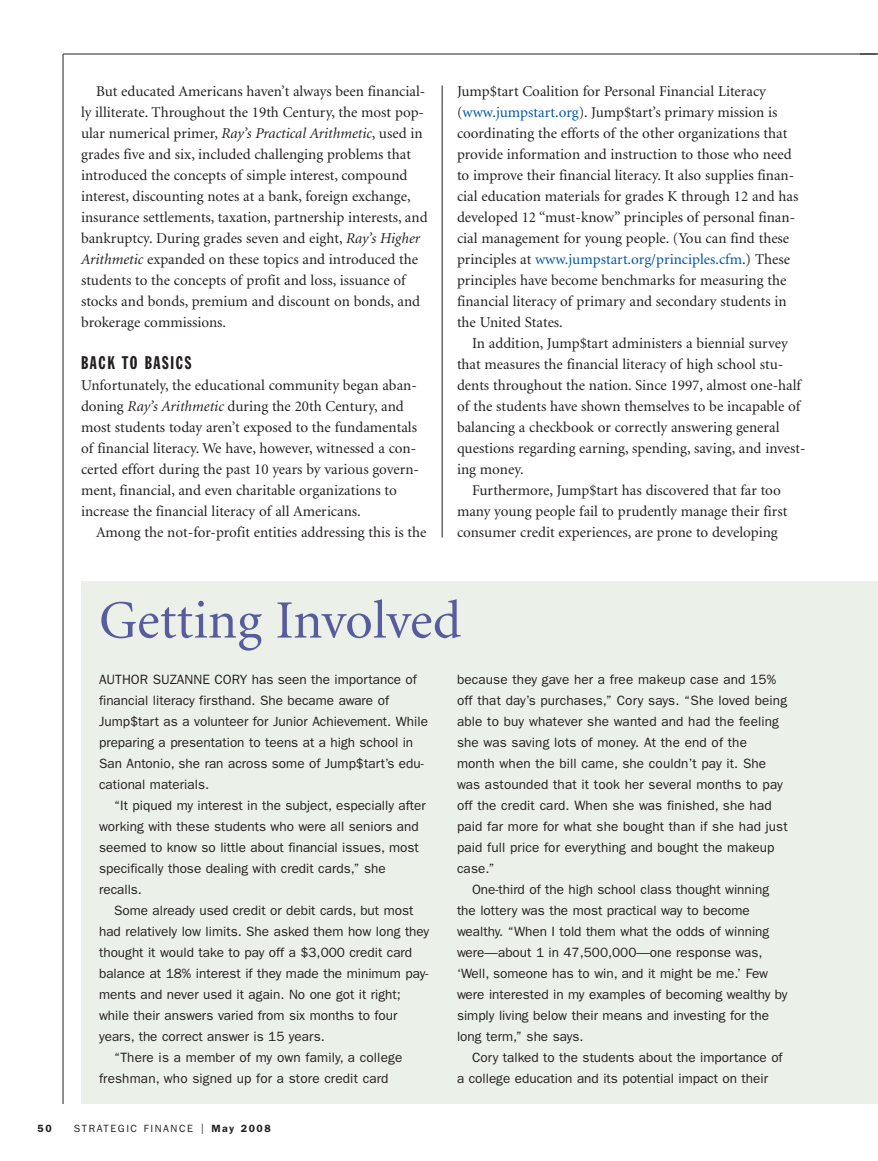
<style>
.page{position:relative;width:878px;height:1161px;background:#fff}
.page>*{position:absolute;margin:0;border:0;box-sizing:border-box;transform-origin:0 0}
.t1{font:54px "Minion";color:#575c9e}
.t2{font:18px "Franklin Gothic Extra Cond";letter-spacing:.09em;color:#231f20}
.t3{font:15px/21px "Minion";color:#231f20}
.t4{font:13.5px/21px "Franklin Gothic";color:#231f20}
.t5{font:10.5px "Franklin Gothic";letter-spacing:.15em;color:#231f20}
.t6{font:600 10.5px "Franklin Gothic";color:#231f20}
.s1{font-style:italic}
.s2{color:#0155a5}
.s3{font-size:15px}
.s4{font-weight:600}
</style>
<div class="page">
<div style="left:81px;top:581px;width:797px;height:523px;background:#ebf0e8"></div>
<hr style="left:63px;top:54px;width:814px;height:1px;background:#231f20">
<hr style="left:63px;top:54px;width:1px;height:1050px;background:#231f20">
<hr style="left:442px;top:85px;width:1px;height:452px;background:#231f20">
<p class="t3" style="left:81px;top:82px;width:348px;text-indent:15px">But educated Americans haven’t always been financial&shy;ly illiterate. Throughout the 19th Century, the most pop&shy;ular numerical primer, <span class="s1">Ray’s Practical Arithmetic</span>, used in grades five and six, included challenging problems that introduced the concepts of simple interest, compound interest, discounting notes at a bank, foreign exchange, insurance settlements, taxation, partnership interests, and bankruptcy. During grades seven and eight, <span class="s1">Ray’s Higher Arithmetic</span> expanded on these topics and introduced the students to the concepts of profit and loss, issuance of stocks and bonds, premium and discount on bonds, and brokerage commissions.</p>
<p class="t2" style="left:81px;top:356px;width:112px">BACK TO BASICS</p>
<p class="t3" style="left:81px;top:376px;width:339px">Unfortunately, the educational community began aban&shy;doning <span class="s1">Ray’s Arithmetic</span> during the 20th Century, and most students today aren’t exposed to the fundamentals of financial literacy. We have, however, witnessed a con&shy;certed effort during the past 10 years by various govern&shy;ment, financial, and even charitable organizations to increase the financial literacy of all Americans.</p>
<p class="t3" style="left:96px;top:523px;width:332px">Among the not-for-profit entities addressing this is the</p>
<p class="t3" style="left:457px;top:82px;width:343px">Jump$tart Coalition for Personal Financial Literacy (<span class="s2">www.jumpstart.org</span>). Jump$tart’s primary mission is coordinating the efforts of the other organizations that provide information and instruction to those who need to improve their financial literacy. It also supplies finan&shy;cial education materials for grades K through 12 and has developed 12 “must-know” principles of personal finan&shy;cial management for young people. (You can find these principles at <span class="s2">www.jumpstart.org/principles.cfm</span>.) These principles have become benchmarks for measuring the financial literacy of primary and secondary students in the United States.</p>
<p class="t3" style="left:472px;top:334px;width:317px">In addition, Jump$tart administers a biennial survey</p>
<p class="t3" style="left:457px;top:355px;width:328px">that measures the financial literacy of high school stu-</p>
<p class="t3" style="left:457px;top:376px;width:345px">dents throughout the nation. Since 1997, almost one-half</p>
<p class="t3" style="left:457px;top:397px;width:345px">of the students have shown themselves to be incapable of</p>
<p class="t3" style="left:457px;top:418px;width:324px">balancing a checkbook or correctly answering general</p>
<p class="t3" style="left:457px;top:439px;width:350px">questions regarding earning, spending, saving, and invest-</p>
<p class="t3" style="left:457px;top:460px;width:68px">ing money.</p>
<p class="t3" style="left:472px;top:481px;width:310px">Furthermore, Jump$tart has discovered that far too</p>
<p class="t3" style="left:457px;top:502px;width:332px">many young people fail to prudently manage their first</p>
<p class="t3" style="left:457px;top:523px;width:322px">consumer credit experiences, are prone to developing</p>
<h1 class="t1" style="left:99px;top:599px;width:363px">Getting Involved</h1>
<p class="t4" style="left:99px;top:670px;width:330px">AUTHOR SUZANNE CORY has seen the importance of financial literacy firsthand. She became aware of Jump$tart as a volunteer for Junior Achievement. While preparing a presentation to teens at a high school in San Antonio, she ran across some of Jump$tart’s edu&shy;cational materials.</p>
<p class="t4" style="left:99px;top:796px;width:328px;text-indent:15px">“It piqued my interest in the subject, especially after working with these students who were all seniors and seemed to know so little about financial issues, most specifically those dealing with credit cards,” she recalls.</p>
<p class="t4" style="left:114px;top:901px;width:301px">Some already used credit or debit cards, but most</p>
<p class="t4" style="left:99px;top:922px;width:332px">had relatively low limits. She asked them how long they</p>
<p class="t4" style="left:99px;top:943px;width:315px">thought it would take to pay off a $3,000 credit card</p>
<p class="t4" style="left:99px;top:964px;width:331px">balance at 18% interest if they made the minimum pay-</p>
<p class="t4" style="left:99px;top:985px;width:303px">ments and never used it again. No one got it right;</p>
<p class="t4" style="left:99px;top:1006px;width:300px">while their answers varied from six months to four</p>
<p class="t4" style="left:99px;top:1027px;width:227px">years, the correct answer is 15 years.</p>
<p class="t4" style="left:114px;top:1048px;width:290px">“There is a member of my own family, a college</p>
<p class="t4" style="left:99px;top:1069px;width:291px">freshman, who signed up for a store credit card</p>
<p class="t6" style="left:38px;top:1125px;width:16px">50</p>
<p class="t5" style="left:74px;top:1125px;width:198px">STRATEGIC FINANCE <span class="s3">I</span> <span class="s4">May 2008</span></p>
<p class="t4" style="left:457px;top:670px;width:332px">because they gave her a free makeup case and 15% off that day’s purchases,” Cory says. “She loved being able to buy whatever she wanted and had the feeling she was saving lots of money. At the end of the month when the bill came, she couldn’t pay it. She was astounded that it took her several months to pay off the credit card. When she was finished, she had paid far more for what she bought than if she had just paid full price for everything and bought the makeup case.”</p>
<p class="t4" style="left:457px;top:880px;width:332px;text-indent:15px">One-third of the high school class thought winning the lottery was the most practical way to become wealthy. “When I told them what the odds of winning were—about 1 in 47,500,000—one response was, ‘Well, someone has to win, and it might be me.’ Few were interested in my examples of becoming wealthy by simply living below their means and investing for the long term,” she says.</p>
<p class="t4" style="left:457px;top:1048px;width:327px;text-indent:15px">Cory talked to the students about the importance of a college education and its potential impact on their</p>
</div>
